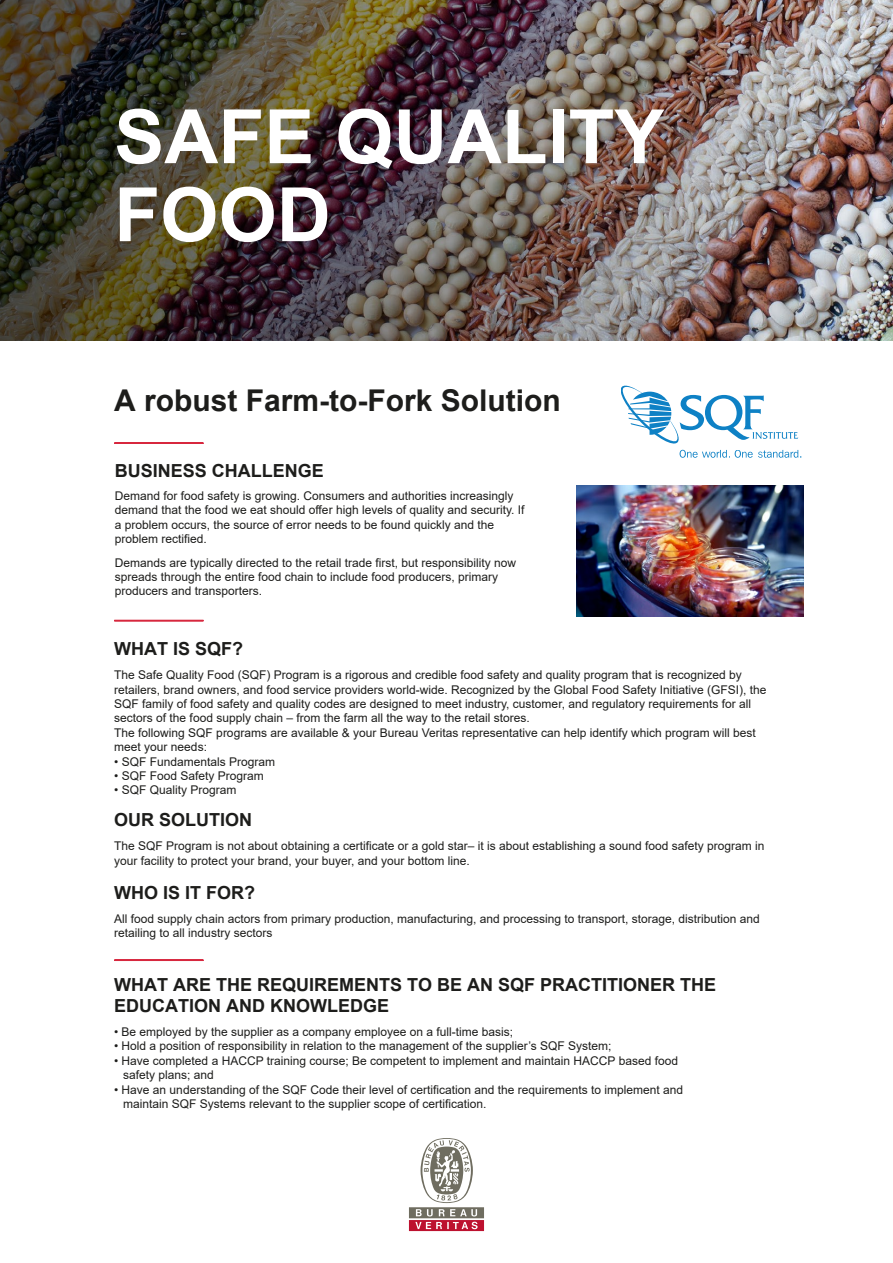
<style>
.page{position:relative;width:893px;height:1263px;background:#fff}
.page>*{position:absolute;margin:0;border:0;box-sizing:border-box;transform-origin:0 0}
.t1{font:700 75px/78px "Arial";color:#fff}
.t2{font:700 30px "Arial";color:#1d1d1b}
.t3{font:700 18px/21.6px "Arial";color:#1d1d1b}
.t4{font:12px/14.4px "Arial";color:#1d1d1b}
</style>
<div class="page">
<img style="left:1px;top:0;width:892px;height:341px">
<svg style="left:409px;top:1138px;width:75px;height:93px"></svg>
<svg style="left:0;top:0;width:1px;height:343px"></svg>
<hr style="left:114px;top:442px;width:89px;height:2px;background:#d7273e">
<hr style="left:114px;top:620px;width:89px;height:1px;background:#d7273e">
<hr style="left:114px;top:959px;width:89px;height:2px;background:#d7273e">
<img style="left:576px;top:485px;width:228px;height:132px">
<svg style="left:621px;top:386px;width:180px;height:72px"></svg>
<h1 class="t1" style="left:114px;top:99px;width:552px">SAFE QUALITY<br>FOOD</h1>
<h2 class="t2" style="left:114px;top:380px;width:448px">A robust Farm-to-Fork Solution</h2>
<h3 class="t3" style="left:115px;top:460px;width:211px">BUSINESS CHALLENGE</h3>
<p class="t4" style="left:115px;top:488px;width:411px">Demand for food safety is growing. Consumers and authorities increasingly demand that the food we eat should offer high levels of quality and security. If a problem occurs, the source of error needs to be found quickly and the problem rectified.</p>
<p class="t4" style="left:115px;top:555px;width:403px">Demands are typically directed to the retail trade first, but responsibility now spreads through the entire food chain to include food producers, primary producers and transporters.</p>
<h3 class="t3" style="left:114px;top:638px;width:131px">WHAT IS SQF?</h3>
<p class="t4" style="left:114px;top:668px;width:654px">The Safe Quality Food (SQF) Program is a rigorous and credible food safety and quality program that is recognized by retailers, brand owners, and food service providers world-wide. Recognized by the Global Food Safety Initiative (GFSI), the SQF family of food safety and quality codes are designed to meet industry, customer, and regulatory requirements for all sectors of the food supply chain – from the farm all the way to the retail stores.<br>The following SQF programs are available &amp; your Bureau Veritas representative can help identify which program will best meet your needs:</p>
<p class="t4" style="left:114px;top:754px;width:162px">• SQF Fundamentals Program</p>
<p class="t4" style="left:114px;top:768px;width:151px">• SQF Food Safety Program</p>
<p class="t4" style="left:114px;top:783px;width:124px">• SQF Quality Program</p>
<h3 class="t3" style="left:114px;top:809px;width:140px">OUR SOLUTION</h3>
<p class="t4" style="left:114px;top:839px;width:652px">The SQF Program is not about obtaining a certificate or a gold star– it is about establishing a sound food safety program in your facility to protect your brand, your buyer, and your bottom line.</p>
<h3 class="t3" style="left:114px;top:882px;width:143px">WHO IS IT FOR?</h3>
<p class="t4" style="left:114px;top:911px;width:647px">All food supply chain actors from primary production, manufacturing, and processing to transport, storage, distribution and retailing to all industry sectors</p>
<h3 class="t3" style="left:114px;top:974px;width:604px">WHAT ARE THE REQUIREMENTS TO BE AN SQF PRACTITIONER THE<br>EDUCATION AND KNOWLEDGE</h3>
<p class="t4" style="left:114px;top:1024px;width:401px">• Be employed by the supplier as a company employee on a full-time basis;</p>
<p class="t4" style="left:114px;top:1039px;width:499px">• Hold a position of responsibility in relation to the management of the supplier’s SQF System;</p>
<p class="t4" style="left:123px;top:1053px;width:557px;text-indent:-9px">• Have completed a HACCP training course; Be competent to implement and maintain HACCP based food safety plans; and</p>
<p class="t4" style="left:123px;top:1082px;width:562px;text-indent:-9px">• Have an understanding of the SQF Code their level of certification and the requirements to implement and maintain SQF Systems relevant to the supplier scope of certification.</p>
</div>
